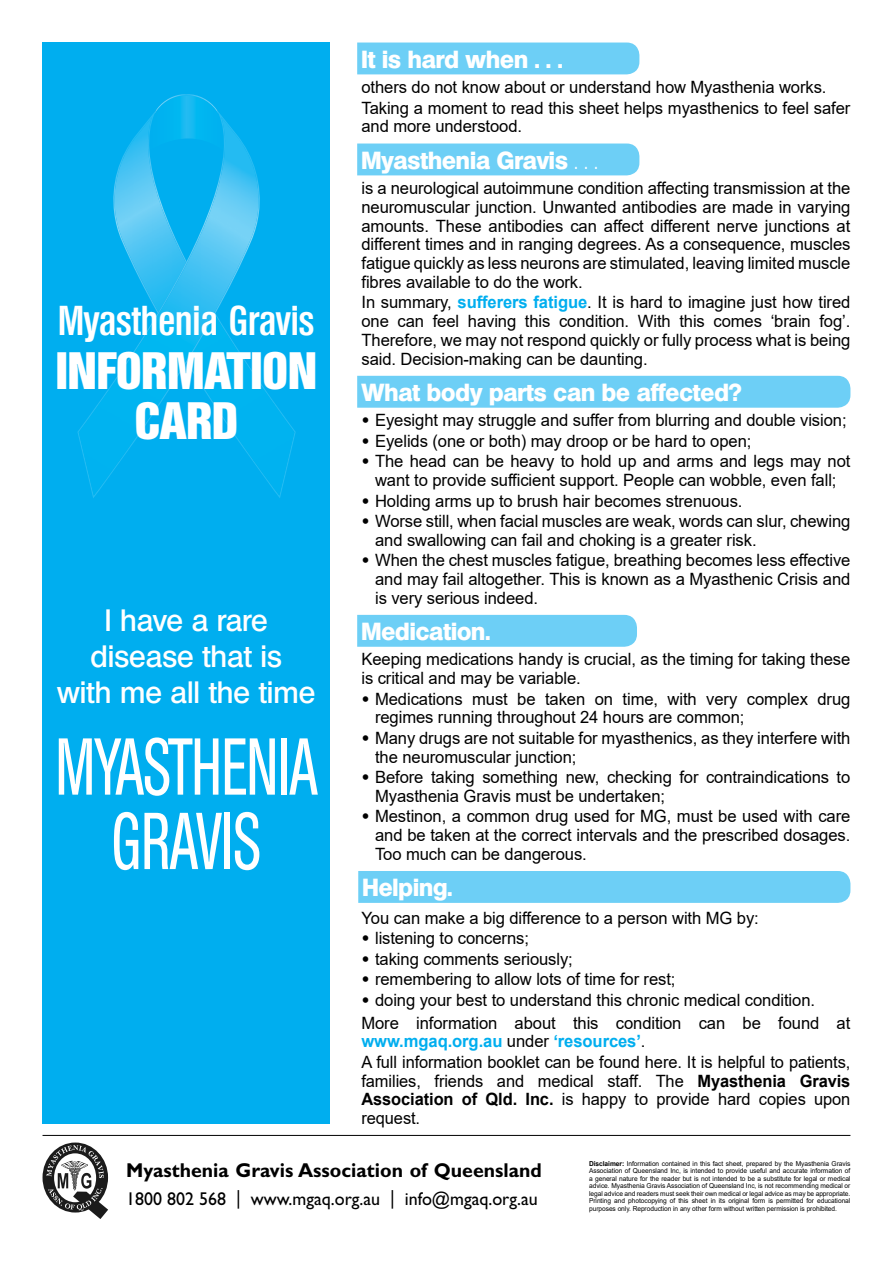
<style>
.page{position:relative;width:893px;height:1263px;background:#fff}
.page>*{position:absolute;margin:0;border:0;box-sizing:border-box;transform-origin:0 0}
.t1{font:500 condensed 78px/74.4px "Olympia";color:#fff;text-align:center;scale:.76 1}
.t2{font:800 condensed 51px/49.5px "Olympia";color:#fff;text-align:center;scale:.94 1}
.t3{font:600 condensed 40.5px "Olympia";color:#fff;scale:.94 1}
.t4{font:600 30px/36px "Olympia";color:#fff;text-align:center}
.t5{font:800 24px "Olympia";color:#fff;scale:.96 1}
.t6{font:700 20.1px "Gill Sans";color:#000}
.t7{font:18.6px "Gill Sans";color:#000}
.t8{font:16.95px/18.8px "Arial";letter-spacing:-.005em;color:#000}
.t9{font:6.75px/7.5px "Arial";letter-spacing:-.01em;color:#000;text-align:justify}
.s1{font-weight:300}
.s2{font-weight:700;color:#00aeef}
.s3{font-weight:900}
.s4{font-weight:700}
</style>
<div class="page">
<div style="left:357px;top:43px;width:282px;height:31px;background:#6dcff6"></div>
<div style="left:357px;top:376px;width:493px;height:32px;background:#6dcff6"></div>
<div style="left:357px;top:615px;width:280px;height:32px;background:#6dcff6"></div>
<div style="left:357px;top:144px;width:282px;height:31px;background:#6dcff6"></div>
<div style="left:358px;top:871px;width:492px;height:32px;background:#6dcff6"></div>
<div style="left:43px;top:43px;width:287px;height:1081px;background:#00aeef"></div>
<img style="left:179px;top:94px;width:38px;height:16px">
<img style="left:156px;top:95px;width:31px;height:15px">
<img style="left:263px;top:387px;width:12px;height:102px">
<img style="left:274px;top:404px;width:20px;height:92px">
<svg style="left:77px;top:110px;width:186px;height:388px"></svg>
<img style="left:220px;top:117px;width:22px;height:185px">
<img style="left:241px;top:142px;width:20px;height:120px">
<img style="left:200px;top:175px;width:21px;height:163px">
<img style="left:180px;top:234px;width:21px;height:137px">
<img style="left:159px;top:275px;width:22px;height:128px">
<img style="left:139px;top:311px;width:21px;height:122px">
<img style="left:119px;top:344px;width:21px;height:118px">
<img style="left:99px;top:375px;width:21px;height:114px">
<img style="left:79px;top:403px;width:21px;height:93px">
<hr style="left:43px;top:1135px;width:807px;height:1px;background:#000">
<svg style="left:43px;top:1142px;width:65px;height:77px"></svg>
<h3 class="t5" style="left:361px;top:45px;width:211px">It is hard when . . .</h3>
<h3 class="t3" style="left:58px;top:297px;width:274px">Myasthenia Gravis</h3>
<h2 class="t2" style="left:56px;top:346px;width:279px">INFORMATION<br>CARD</h2>
<h3 class="t4" style="left:57px;top:602px;width:260px">I have a rare disease that is<br>with me all the time</h3>
<h1 class="t1" style="left:56px;top:729px;width:346px">MYASTHENIA<br>GRAVIS</h1>
<p class="t8" style="left:361px;top:77px;width:490px;line-height:20.4px">others do not know about or understand how Myasthenia works.<br>Taking a moment to read this sheet helps myasthenics to feel safer</p>
<p class="t8" style="left:361px;top:117px;width:162px">and more understood.</p>
<h3 class="t5" style="left:361px;top:146px;width:248px">Myasthenia Gravis <span class="s1">. . .</span></h3>
<p class="t8" style="left:361px;top:179px;width:490px;text-align:justify">is a neurological autoimmune condition affecting transmission at the neuromuscular junction. Unwanted antibodies are made in varying amounts. These antibodies can affect different nerve junctions at different times and in ranging degrees. As a consequence, muscles fatigue quickly as less neurons are stimulated, leaving limited muscle fibres available to do the work.</p>
<p class="t8" style="left:361px;top:293px;width:490px;text-align:justify">In summary, <span class="s2">sufferers fatigue</span>. It is hard to imagine just how tired one can feel having this condition. With this comes ‘brain fog’.<br>Therefore, we may not respond quickly or fully process what is being said. Decision-making can be daunting.</p>
<h3 class="t5" style="left:361px;top:378px;width:398px">What body parts can be affected?</h3>
<p class="t8" style="left:361px;top:411px;width:487px"><span class="s3">•</span> Eyesight may struggle and suffer from blurring and double vision;</p>
<p class="t8" style="left:361px;top:431px;width:391px"><span class="s3">•</span> Eyelids (one or both) may droop or be hard to open;</p>
<p class="t8" style="left:361px;top:452px;width:490px;text-align:center"><span class="s3">•</span> The head can be heavy to hold up and arms and legs may not want to provide sufficient support. People can wobble, even fall;</p>
<p class="t8" style="left:361px;top:491px;width:383px"><span class="s3">•</span> Holding arms up to brush hair becomes strenuous.</p>
<p class="t8" style="left:375px;top:512px;width:477px;text-indent:-14px"><span class="s3">•</span> Worse still, when facial muscles are weak, words can slur, chewing and swallowing can fail and choking is a greater risk.</p>
<p class="t8" style="left:375px;top:551px;width:477px;text-align:justify;text-indent:-14px"><span class="s3">•</span> When the chest muscles fatigue, breathing becomes less effective and may fail altogether. This is known as a Myasthenic Crisis and is very serious indeed.</p>
<h3 class="t5" style="left:361px;top:617px;width:136px">Medication.</h3>
<p class="t8" style="left:361px;top:650px;width:490px">Keeping medications handy is crucial, as the timing for taking these is critical and may be variable.</p>
<p class="t8" style="left:375px;top:689px;width:477px;text-indent:-14px"><span class="s3">•</span> Medications must be taken on time, with very complex drug regimes running throughout 24 hours are common;</p>
<p class="t8" style="left:375px;top:728px;width:477px;text-indent:-14px"><span class="s3">•</span> Many drugs are not suitable for myasthenics, as they interfere with the neuromuscular junction;</p>
<p class="t8" style="left:375px;top:768px;width:477px;text-indent:-14px"><span class="s3">•</span> Before taking something new, checking for contraindications to<br>Myasthenia Gravis must be undertaken;</p>
<p class="t8" style="left:375px;top:807px;width:477px;text-align:justify;text-indent:-14px"><span class="s3">•</span> Mestinon, a common drug used for MG, must be used with care and be taken at the correct intervals and the prescribed dosages.<br>Too much can be dangerous.</p>
<h3 class="t5" style="left:362px;top:873px;width:95px">Helping.</h3>
<p class="t8" style="left:361px;top:908px;width:399px">You can make a big difference to a person with MG by:</p>
<p class="t8" style="left:361px;top:929px;width:169px"><span class="s3">•</span> listening to concerns;</p>
<p class="t8" style="left:361px;top:949px;width:213px"><span class="s3">•</span> taking comments seriously;</p>
<p class="t8" style="left:361px;top:970px;width:316px"><span class="s3">•</span> remembering to allow lots of time for rest;</p>
<p class="t8" style="left:361px;top:988px;width:490px;line-height:23px"><span class="s3">•</span> doing your best to understand this chronic medical condition.<br>More information about this condition can be found at</p>
<p class="t8" style="left:361px;top:1031px;width:490px;line-height:20.4px"><span class="s2">www.mgaq.org.au</span> under <span class="s2">‘resources’</span>.<br>A full information booklet can be found here. It is helpful to patients,</p>
<p class="t8" style="left:361px;top:1071px;width:490px;text-align:justify">families, friends and medical staff. The <span class="s4">Myasthenia Gravis Association of Qld. Inc.</span> is happy to provide hard copies upon request.</p>
<p class="t9" style="left:589px;top:1160px;width:263px"><span class="s4">Disclaimer:</span> Information contained in this fact sheet, prepared by the Myasthenia Gravis Association of Queensland Inc, is intended to provide useful and accurate information of a general nature for the reader but is not intended to be a substitute for legal or medical advice. Myasthenia Gravis Association of Queensland Inc, is not recommending medical or legal advice and readers must seek their own medical or legal advice as may be appropriate.<br>Printing and photocopying of this sheet in its original form is permitted for educational purposes only. Reproduction in any other form without written permission is prohibited.</p>
<p class="t6" style="left:126px;top:1158px;width:417px">Myasthenia Gravis Association of Queensland</p>
<p class="t7" style="left:126px;top:1188px;width:413px">1800 802 568 | www.mgaq.org.au | info@mgaq.org.au</p>
</div>
